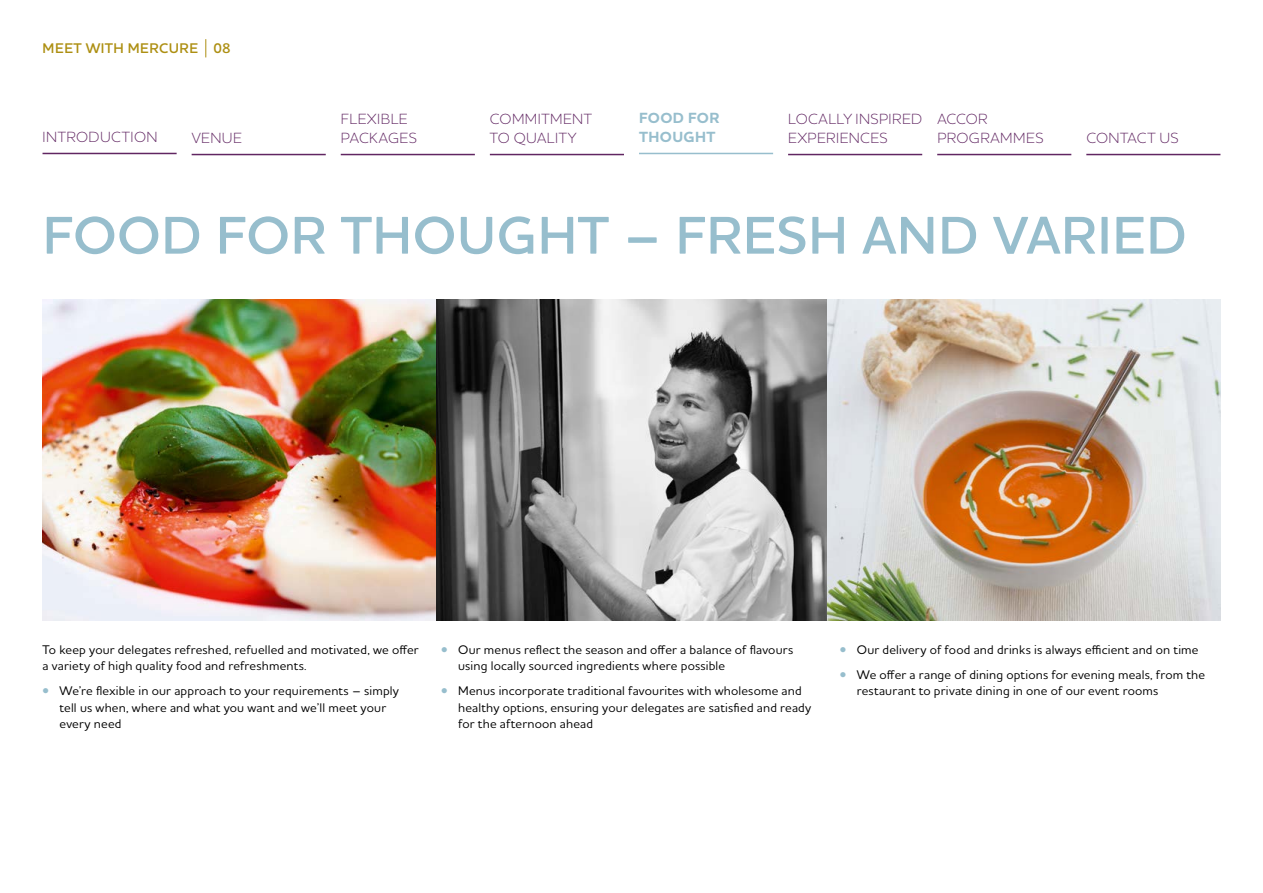
<style>
.page{position:relative;width:1263px;height:893px;background:#fff}
.page>*{position:absolute;margin:0;border:0;box-sizing:border-box;transform-origin:0 0}
.t1{font:600 54px "Houschka Alt Pro";color:#97becd}
.t2{font:300 15px/19.5px "Houschka Alt Pro";letter-spacing:.035em;color:#612662}
.t3{font:700 15px "Houschka Alt Pro";color:#97becd}
.t4{font:600 14.25px "Houschka Alt Pro";letter-spacing:.04em;color:#ad8f12}
.t5{font:500 12.75px/16.5px "Houschka Alt Pro";letter-spacing:.015em;color:#000}
.s1{color:#97becd}
</style>
<div class="page">
<svg style="left:206px;top:39px;width:1px;height:18px"></svg>
<img style="left:43px;top:300px;width:1177px;height:321px">
<hr style="left:639px;top:153px;width:134px;height:1px;background:#97becd">
<hr style="left:43px;top:153px;width:134px;height:1px;background:#612662">
<hr style="left:1086px;top:154px;width:134px;height:1px;background:#612662">
<hr style="left:937px;top:154px;width:134px;height:1px;background:#612662">
<hr style="left:788px;top:154px;width:134px;height:1px;background:#612662">
<hr style="left:490px;top:154px;width:134px;height:1px;background:#612662">
<hr style="left:192px;top:154px;width:134px;height:1px;background:#612662">
<hr style="left:341px;top:154px;width:134px;height:1px;background:#612662">
<p class="t4" style="left:43px;top:39px;width:23px">MEET</p>
<p class="t4" style="left:86px;top:39px;width:65px">WITH MERCURE</p>
<p class="t4" style="left:213px;top:39px;width:19px">08</p>
<p class="t3" style="left:639px;top:108px;width:12px">FOOD</p>
<p class="t3" style="left:688px;top:108px;width:12px">FOR</p>
<p class="t2" style="left:490px;top:108px;width:84px">COMMITMENT</p>
<p class="t2" style="left:788px;top:108px;width:10px">LOCALLY</p>
<p class="t2" style="left:855px;top:108px;width:10px">INSPIRED</p>
<p class="t2" style="left:788px;top:128px;width:10px">EXPERIENCES</p>
<p class="t2" style="left:937px;top:108px;width:12px">ACCOR<br>PROGRA</p>
<p class="t2" style="left:341px;top:108px;width:10px">FLEXIBLE<br>PAC</p>
<p class="t2" style="left:43px;top:127px;width:11px">INTRODUCTION</p>
<p class="t3" style="left:639px;top:127px;width:12px">THOUGHT</p>
<p class="t2" style="left:1086px;top:128px;width:94px">CONTACT US</p>
<p class="t2" style="left:192px;top:128px;width:21px">VENUE</p>
<p class="t2" style="left:490px;top:128px;width:46px">TO QUALITY</p>
<p class="t2" style="left:369px;top:128px;width:21px">KAGES</p>
<p class="t2" style="left:1000px;top:128px;width:35px">MMES</p>
<h1 class="t1" style="left:43px;top:201px;width:73px">FOOD</h1>
<h1 class="t1" style="left:216px;top:201px;width:36px">FOR</h1>
<h1 class="t1" style="left:341px;top:201px;width:40px">THOUGHT</h1>
<h1 class="t1" style="left:623px;top:201px;width:87px">– FRESH</h1>
<h1 class="t1" style="left:862px;top:201px;width:39px">AND</h1>
<h1 class="t1" style="left:993px;top:201px;width:36px">VAR</h1>
<h1 class="t1" style="left:1098px;top:201px;width:50px">IED</h1>
<p class="t5" style="left:43px;top:641px;width:378px">To keep your delegates refreshed, refuelled and motivated, we offer a variety of high quality food and refreshments.</p>
<p class="t5" style="left:60px;top:682px;width:341px;text-indent:-17px"><span class="s1">•</span> We’re flexible in our approach to your requirements – simply tell us when, where and what you want and we’ll meet your every need</p>
<p class="t5" style="left:458px;top:641px;width:337px;text-indent:-17px"><span class="s1">•</span> Our menus reflect the season and offer a balance of flavours using locally sourced ingredients where possible</p>
<p class="t5" style="left:458px;top:682px;width:355px;text-indent:-17px"><span class="s1">•</span> Menus incorporate traditional favourites with wholesome and healthy options, ensuring your delegates are satisfied and ready for the afternoon ahead</p>
<p class="t5" style="left:840px;top:641px;width:360px"><span class="s1">•</span> Our delivery of food and drinks is always efficient and on time</p>
<p class="t5" style="left:857px;top:666px;width:350px;text-indent:-17px"><span class="s1">•</span> We offer a range of dining options for evening meals, from the restaurant to private dining in one of our event rooms</p>
</div>
